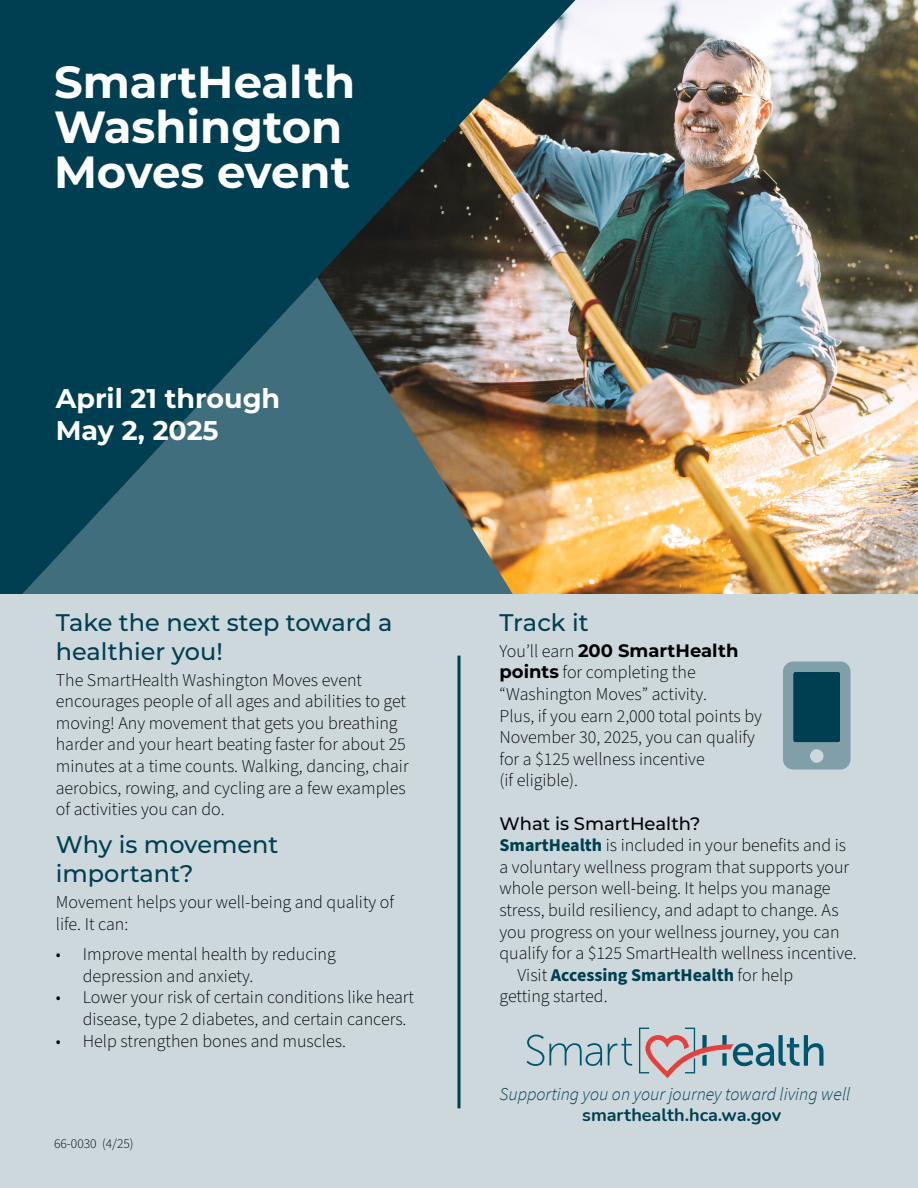
<style>
.page{position:relative;width:918px;height:1188px;background:#fff}
.page>*{position:absolute;margin:0;border:0;box-sizing:border-box;transform-origin:0 0}
.t1{font:700 45px/45px "Montserrat";color:#fff}
.t2{font:700 27px/32.4px "Montserrat";color:#fff}
.t3{font:500 24px/28.8px "Montserrat";color:#003e52}
.t4{font:300 18px/21.6px "Source Sans Pro";color:#000}
.t5{font:italic 300 18px "Source Sans Pro";color:#003e52}
.t6{font:700 18px "Nunito";color:#003e52}
.t7{font:500 18px "Montserrat";color:#000}
.t8{font:300 13.5px "Source Sans Pro";color:#000}
.s1{font-family:"Montserrat";font-weight:700}
.s2{font-weight:700;color:#003e52}
</style>
<div class="page">
<img style="left:575px;top:0;width:343px;height:594px">
<svg style="left:0;top:0;width:575px;height:594px;background:#2e545d"></svg>
<div style="left:0;top:594px;width:918px;height:594px;background:#ccd8dc"></div>
<hr style="left:458px;top:656px;width:2px;height:452px;background:#003e52">
<svg style="left:526px;top:1035px;width:76px;height:31px"></svg>
<svg style="left:608px;top:1038px;width:24px;height:28px"></svg>
<svg style="left:639px;top:1028px;width:185px;height:50px"></svg>
<svg style="left:783px;top:662px;width:67px;height:108px;background:#487583"></svg>
<h1 class="t1" style="left:54px;top:57px;width:303px">SmartHealth<br>Washington<br>Moves event</h1>
<p class="t2" style="left:56px;top:381px;width:226px">April 21 through<br>May 2, 2025</p>
<h2 class="t3" style="left:56px;top:607px;width:338px">Take the next step toward a healthier you!</h2>
<p class="t4" style="left:56px;top:669px;width:354px">The SmartHealth Washington Moves event encourages people of all ages and abilities to get moving! Any movement that gets you breathing harder and your heart beating faster for about 25 minutes at a time counts. Walking, dancing, chair aerobics, rowing, and cycling are a few examples of activities you can do.</p>
<h2 class="t3" style="left:56px;top:829px;width:224px">Why is movement important?</h2>
<p class="t4" style="left:56px;top:892px;width:340px">Movement helps your well-being and quality of life. It can:</p>
<p class="t4" style="left:83px;top:944px;width:255px;text-indent:-27px">• Improve mental health by reducing depression and anxiety.</p>
<p class="t4" style="left:83px;top:987px;width:333px;text-indent:-27px">• Lower your risk of certain conditions like heart disease, type 2 diabetes, and certain cancers.</p>
<p class="t4" style="left:56px;top:1030px;width:292px">• Help strengthen bones and muscles.</p>
<p class="t8" style="left:54px;top:1134px;width:81px">66-0030 (4/25)</p>
<h2 class="t3" style="left:500px;top:607px;width:91px">Track it</h2>
<p class="t4" style="left:500px;top:641px;width:264px">You’ll earn <span class="s1">200 SmartHealth points</span> for completing the “Washington Moves” activity.<br>Plus, if you earn 2,000 total points by<br>November 30, 2025, you can qualify for a $125 wellness incentive<br>(if eligible).</p>
<h3 class="t7" style="left:500px;top:811px;width:203px">What is SmartHealth?</h3>
<p class="t4" style="left:500px;top:835px;width:359px"><span class="s2">SmartHealth</span> is included in your benefits and is a voluntary wellness program that supports your whole person well-being. It helps you manage stress, build resiliency, and adapt to change. As you progress on your wellness journey, you can qualify for a $125 SmartHealth wellness incentive.</p>
<p class="t4" style="left:500px;top:965px;width:295px;text-indent:18px">Visit <span class="s2">Accessing SmartHealth</span> for help getting started.</p>
<p class="t5" style="left:500px;top:1083px;width:352px">Supporting you on your journey toward living well</p>
<p class="t6" style="left:582px;top:1102px;width:201px">smarthealth.hca.wa.gov</p>
</div>
